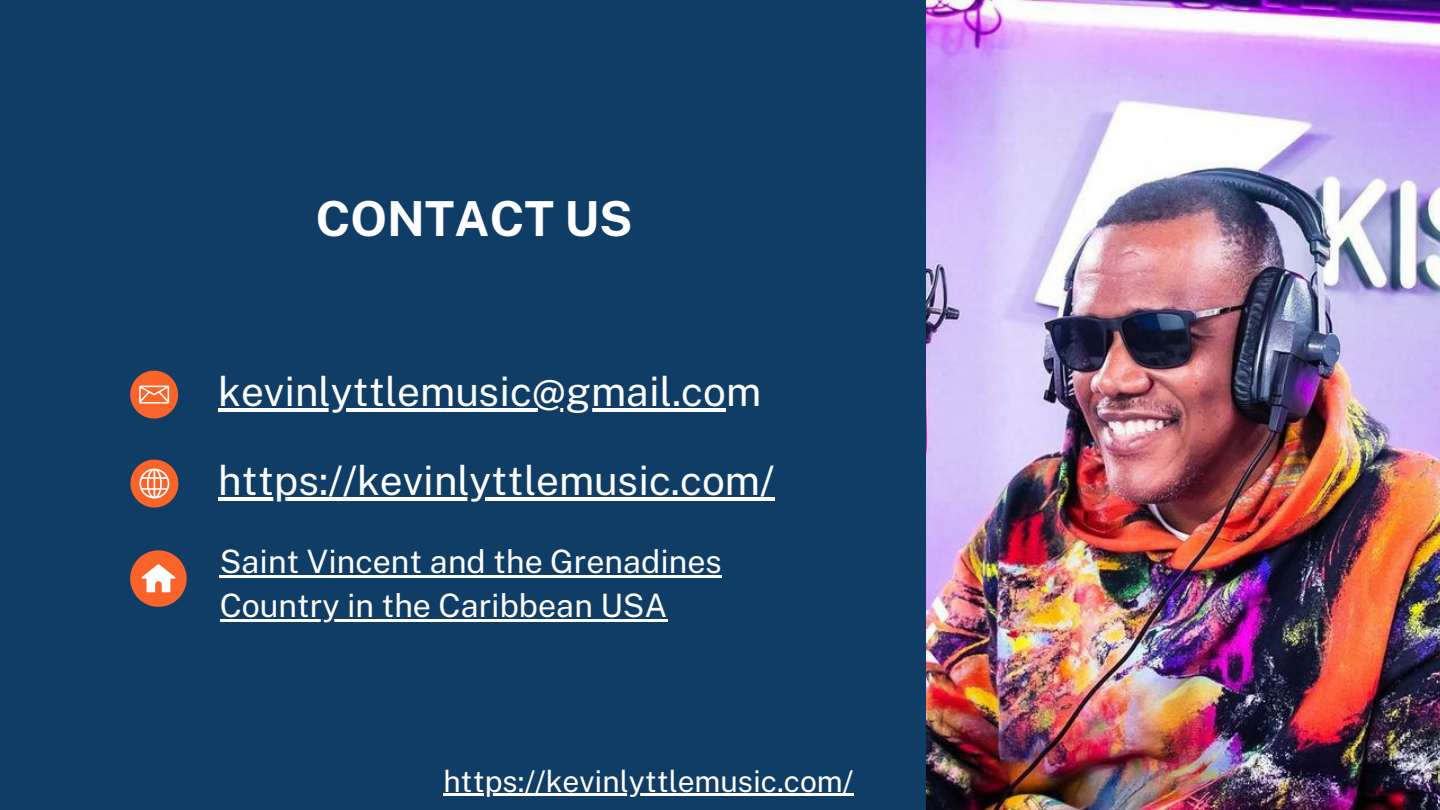
<style>
.page{position:relative;width:1440px;height:810px;background:#0f3d66}
.page>*{position:absolute;margin:0;border:0;box-sizing:border-box;transform-origin:0 0}
.t1{font:700 48.3px "Public Sans";color:#fff}
.t2{font:40.7px "Public Sans";color:#fff}
.t3{font:32.2px "Public Sans";color:#fff}
.t4{font:30px "Public Sans";color:#fff}
</style>
<div class="page">
<img style="left:926px;top:0;width:513px;height:810px">
<svg style="left:130px;top:371px;width:48px;height:48px"></svg>
<svg style="left:130px;top:460px;width:48px;height:47px"></svg>
<svg style="left:130px;top:550px;width:56px;height:57px"></svg>
<hr style="left:218px;top:408px;width:314px;height:4px;background:#fff">
<svg style="left:532px;top:408px;width:194px;height:4px"></svg>
<hr style="left:218px;top:497px;width:556px;height:4px;background:#fff">
<hr style="left:220px;top:575px;width:502px;height:3px;background:#fff">
<hr style="left:220px;top:620px;width:447px;height:2px;background:#fff">
<hr style="left:443px;top:793px;width:410px;height:3px;background:#fff">
<p class="t1" style="left:316px;top:190px;width:318px">CONTACT US</p>
<h1 class="t2" style="left:218px;top:367px;width:545px">kevinlyttlemusic@gmail.com</h1>
<p class="t2" style="left:218px;top:456px;width:558px">https://kevinlyttlemusic.com/</p>
<h2 class="t3" style="left:220px;top:542px;width:504px">Saint Vincent and the Grenadines</h2>
<p class="t3" style="left:220px;top:587px;width:449px">Country in the Caribbean USA</p>
<p class="t4" style="left:443px;top:763px;width:412px">https://kevinlyttlemusic.com/</p>
</div>
